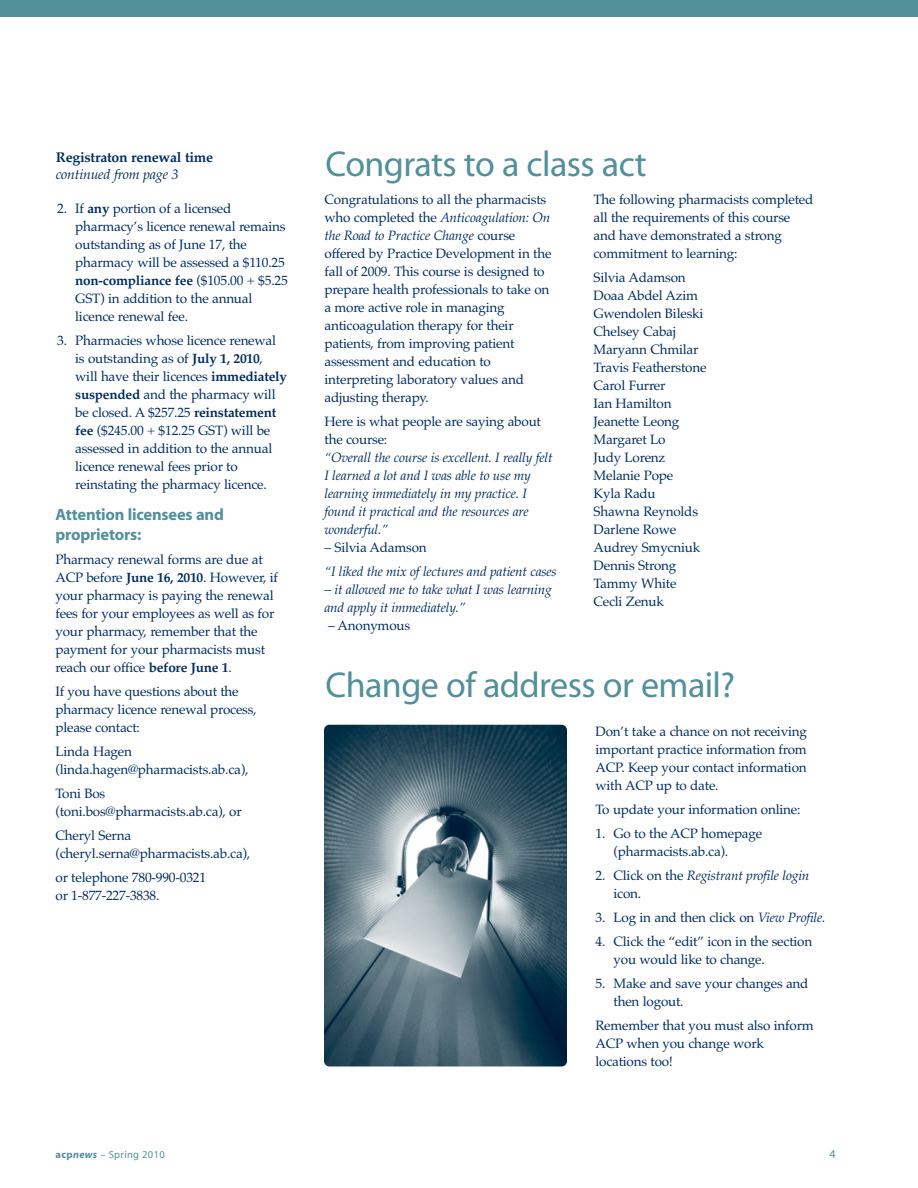
<style>
.page{position:relative;width:918px;height:1188px;background:#fff}
.page>*{position:absolute;margin:0;border:0;box-sizing:border-box;transform-origin:0 0}
.t1{font:36px "Myriad";letter-spacing:-.015em;color:#539099}
.t2{font:700 16.5px/19.5px "Myriad";letter-spacing:-.01em;color:#539099}
.t3{font:700 14.1px "Palatino";letter-spacing:-.015em;color:#002c5f}
.t4{font:italic 14.1px "Palatino";letter-spacing:-.015em;color:#002c5f}
.t5{font:13.5px/18px "Palatino";letter-spacing:-.015em;color:#002c5f}
.t6{font:italic 13.5px/18px "Palatino";letter-spacing:-.015em;color:#002c5f}
.t7{font:12px "Myriad";color:#539099}
.t8{font:10.5px "Myriad";letter-spacing:.03em;color:#539099}
.s1{font-weight:700}
.s2{font-style:italic}
.s3{font-style:normal}
.s4{font-weight:700;font-style:italic}
</style>
<div class="page">
<div style="left:0;top:0;width:918px;height:17px;background:#539099"></div>
<img style="left:324px;top:725px;width:243px;height:341px;border-radius:5px">
<p class="t3" style="left:56px;top:152px;width:159px">Registraton renewal time</p>
<p class="t4" style="left:56px;top:169px;width:124px">continued from page 3</p>
<p class="t5" style="left:75px;top:201px;width:214px;text-indent:-18px">2. If <span class="s1">any</span> portion of a licensed pharmacy’s licence renewal remains outstanding as of June 17, the pharmacy will be assessed a $110.25 <span class="s1">non-compliance fee</span> ($105.00 + $5.25<br>GST) in addition to the annual licence renewal fee.</p>
<p class="t5" style="left:75px;top:333px;width:213px;text-indent:-18px">3. Pharmacies whose licence renewal is outstanding as of <span class="s1">July 1, 2010</span>, will have their licences <span class="s1">immediately suspended</span> and the pharmacy will be closed. A $257.25 <span class="s1">reinstatement fee</span> ($245.00 + $12.25 GST) will be assessed in addition to the annual licence renewal fees prior to reinstating the pharmacy licence.</p>
<p class="t2" style="left:56px;top:506px;width:170px">Attention licensees and proprietors:</p>
<p class="t5" style="left:56px;top:552px;width:224px">Pharmacy renewal forms are due at ACP before <span class="s1">June 16, 2010</span>. However, if your pharmacy is paying the renewal fees for your employees as well as for your pharmacy, remember that the payment for your pharmacists must reach our office <span class="s1">before June 1</span>.</p>
<p class="t5" style="left:56px;top:684px;width:203px">If you have questions about the pharmacy licence renewal process, please contact:</p>
<p class="t5" style="left:56px;top:744px;width:194px">Linda Hagen (linda.hagen@pharmacists.ab.ca),</p>
<p class="t5" style="left:56px;top:786px;width:188px">Toni Bos (toni.bos@pharmacists.ab.ca), or</p>
<p class="t5" style="left:56px;top:828px;width:196px">Cheryl Serna (cheryl.serna@pharmacists.ab.ca),</p>
<p class="t5" style="left:56px;top:870px;width:152px">or telephone 780-990-0321 or 1-877-227-3838.</p>
<h1 class="t1" style="left:326px;top:150px;width:323px">Congrats to a class act</h1>
<p class="t5" style="left:325px;top:192px;width:229px">Congratulations to all the pharmacists who completed the <span class="s2">Anticoagulation: On the Road to Practice Change</span> course offered by Practice Development in the fall of 2009. This course is designed to prepare health professionals to take on a more active role in managing anticoagulation therapy for their patients, from improving patient assessment and education to interpreting laboratory values and adjusting therapy.</p>
<p class="t5" style="left:325px;top:414px;width:218px">Here is what people are saying about the course:</p>
<p class="t6" style="left:325px;top:450px;width:230px">“Overall the course is excellent. I really felt I learned a lot and I was able to use my learning immediately in my practice. I found it practical and the resources are wonderful.”</p>
<p class="t5" style="left:325px;top:540px;width:104px">– Silvia Adamson</p>
<p class="t6" style="left:325px;top:564px;width:234px">“I liked the mix of lectures and patient cases</p>
<p class="t6" style="left:325px;top:582px;width:229px">– it allowed me to take what I was learning and apply it immediately.”</p>
<p class="t5" style="left:328px;top:618px;width:84px">– Anonymous</p>
<p class="t5" style="left:594px;top:192px;width:221px">The following pharmacists completed all the requirements of this course and have demonstrated a strong commitment to learning:</p>
<p class="t5" style="left:594px;top:270px;width:115px">Silvia Adamson<br>Doaa Abdel Azim<br>Gwendolen Bileski<br>Chelsey Cabaj<br>Maryann Chmilar<br>Travis Featherstone<br>Carol Furrer<br>Ian Hamilton<br>Jeanette Leong<br>Margaret Lo<br>Judy Lorenz<br>Melanie Pope<br>Kyla Radu<br>Shawna Reynolds<br>Darlene Rowe<br>Audrey Smycniuk<br>Dennis Strong<br>Tammy White<br>Cecli Zenuk</p>
<h1 class="t1" style="left:326px;top:671px;width:411px">Change of address or email?</h1>
<p class="t5" style="left:596px;top:724px;width:213px;text-align:justify">Don’t take a chance on not receiving important practice information from ACP. Keep your contact information with ACP up to date.</p>
<p class="t5" style="left:596px;top:802px;width:207px">To update your information online:</p>
<p class="t5" style="left:614px;top:826px;width:150px;text-indent:-18px">1. Go to the ACP homepage (pharmacists.ab.ca).</p>
<p class="t6" style="left:614px;top:867px;width:197px;text-indent:-18px"><span class="s3">2. Click on the</span> Registrant profile login <span class="s3">icon.</span></p>
<p class="t5" style="left:596px;top:910px;width:232px">3. Log in and then click on <span class="s2">View Profile.</span></p>
<p class="t5" style="left:614px;top:934px;width:200px;text-indent:-18px">4. Click the “edit” icon in the section you would like to change.</p>
<p class="t5" style="left:614px;top:976px;width:196px;text-indent:-18px">5. Make and save your changes and then logout.</p>
<p class="t5" style="left:596px;top:1018px;width:220px">Remember that you must also inform<br>ACP when you change work locations too!</p>
<p class="t8" style="left:56px;top:1150px;width:111px"><span class="s1">acp</span><span class="s4">news</span> – Spring 2010</p>
<p class="t7" style="left:829px;top:1149px;width:8px">4</p>
</div>
